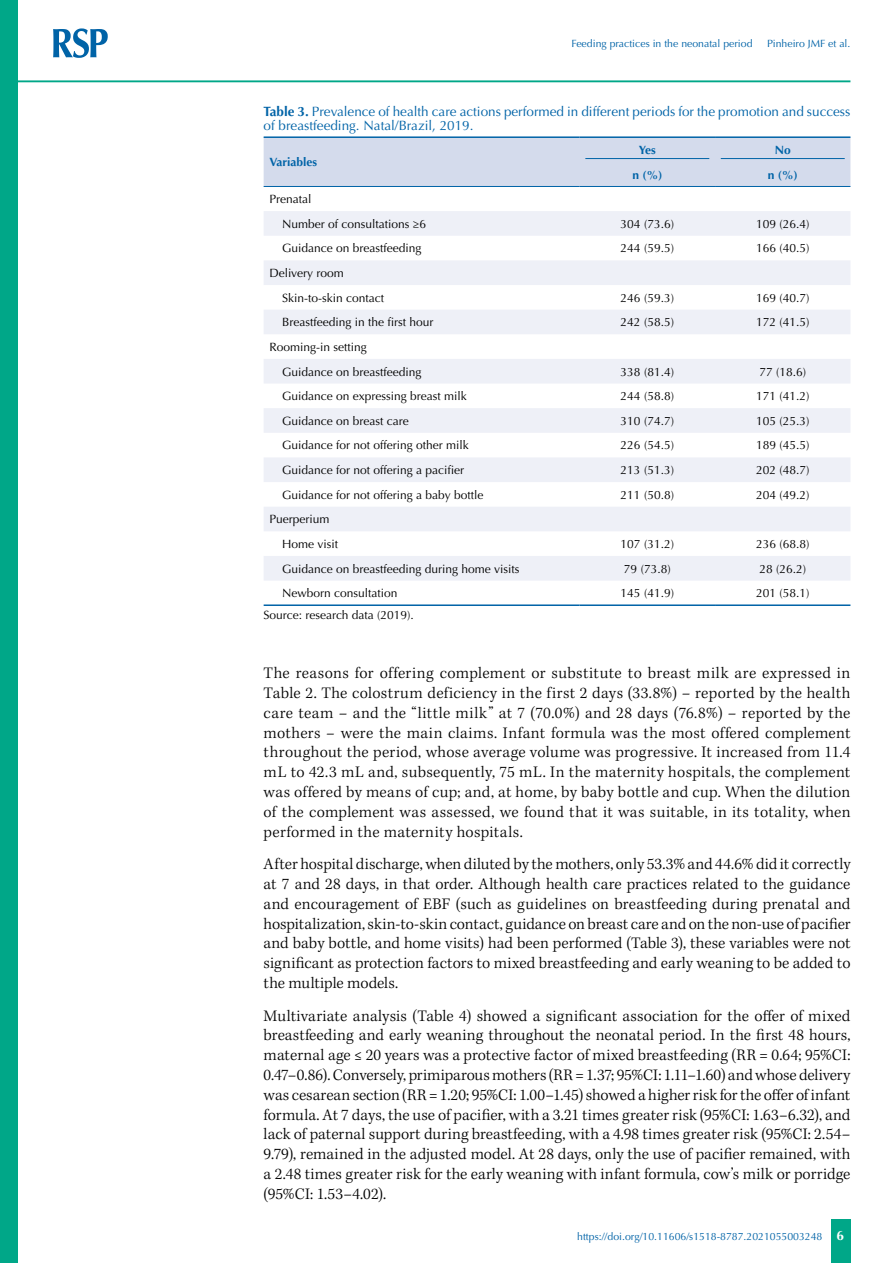
<style>
.page{position:relative;width:893px;height:1263px;background:#fff}
.page>*{position:absolute;margin:0;border:0;box-sizing:border-box;transform-origin:0 0}
.t1{font:300 16.5px/19.8px "Kepler Std";letter-spacing:.01em;color:#000;text-align:justify}
.t2{font:13.5px/14.2px "Optima LT Std";color:#0063a7}
.t3{font:700 13.5px "Optima LT Std";color:#fff}
.t4{font:12px/24.6px "Optima LT Std";color:#000}
.t5{font:700 12px "Optima LT Std";color:#0063a7}
.t6{font:10.5px "Optima LT Std";color:#0063a7}
.s1{font-weight:700}
</style>
<div class="page">
<div style="left:831px;top:1220px;width:20px;height:43px;background:#00a788"></div>
<div style="left:0;top:0;width:18px;height:1263px;background:#00a788"></div>
<svg style="left:53px;top:28px;width:55px;height:30px"></svg>
<hr style="left:18px;top:80px;width:832px;height:2px;background:#00a788">
<div style="left:264px;top:138px;width:586px;height:48px;background:#d4dbec"></div>
<svg style="left:264px;top:211px;width:586px;height:370px;fill:#eef0f7"></svg>
<hr style="left:264px;top:136px;width:316px;height:2px;background:#0063a7">
<hr style="left:580px;top:136px;width:135px;height:2px;background:#0063a7">
<hr style="left:715px;top:136px;width:135px;height:2px;background:#0063a7">
<hr style="left:264px;top:186px;width:316px;height:1px;background:#0063a7">
<hr style="left:580px;top:186px;width:135px;height:1px;background:#0063a7">
<hr style="left:715px;top:186px;width:135px;height:1px;background:#0063a7">
<hr style="left:264px;top:604px;width:316px;height:2px;background:#0063a7">
<hr style="left:580px;top:604px;width:135px;height:2px;background:#0063a7">
<hr style="left:715px;top:604px;width:135px;height:2px;background:#0063a7">
<hr style="left:585px;top:158px;width:124px;height:1px;background:#0063a7">
<hr style="left:721px;top:158px;width:124px;height:1px;background:#0063a7">
<p class="t6" style="left:572px;top:37px;width:182px">Feeding practices in the neonatal period</p>
<p class="t6" style="left:767px;top:37px;width:85px">Pinheiro JMF et al.</p>
<p class="t2" style="left:264px;top:105px;width:588px"><span class="s1">Table 3.</span> Prevalence of health care actions performed in different periods for the promotion and success of breastfeeding. Natal/Brazil, 2019.</p>
<p class="t5" style="left:269px;top:155px;width:49px">Variables</p>
<p class="t5" style="left:639px;top:143px;width:18px">Yes</p>
<p class="t5" style="left:775px;top:143px;width:18px">No</p>
<p class="t5" style="left:632px;top:167px;width:31px">n (%)</p>
<p class="t5" style="left:768px;top:167px;width:31px">n (%)</p>
<p class="t4" style="left:282px;top:187px;width:145px;text-indent:-13px">Prenatal<br>Number of consultations ≥6</p>
<p class="t4" style="left:621px;top:212px;width:55px">304 (73.6)</p>
<p class="t4" style="left:756px;top:212px;width:55px">109 (26.4)</p>
<p class="t4" style="left:282px;top:236px;width:141px">Guidance on breastfeeding</p>
<p class="t4" style="left:621px;top:236px;width:55px">244 (59.5)</p>
<p class="t4" style="left:756px;top:236px;width:55px">166 (40.5)</p>
<p class="t4" style="left:282px;top:261px;width:104px;text-indent:-13px">Delivery room<br>Skin-to-skin contact</p>
<p class="t4" style="left:621px;top:285px;width:55px">246 (59.3)</p>
<p class="t4" style="left:756px;top:285px;width:55px">169 (40.7)</p>
<p class="t4" style="left:282px;top:310px;width:153px">Breastfeeding in the first hour</p>
<p class="t4" style="left:621px;top:310px;width:55px">242 (58.5)</p>
<p class="t4" style="left:756px;top:310px;width:55px">172 (41.5)</p>
<p class="t4" style="left:282px;top:335px;width:141px;text-indent:-13px">Rooming-in setting<br>Guidance on breastfeeding</p>
<p class="t4" style="left:621px;top:359px;width:55px">338 (81.4)</p>
<p class="t4" style="left:759px;top:359px;width:48px">77 (18.6)</p>
<p class="t4" style="left:282px;top:384px;width:186px">Guidance on expressing breast milk</p>
<p class="t4" style="left:621px;top:384px;width:55px">244 (58.8)</p>
<p class="t4" style="left:756px;top:384px;width:55px">171 (41.2)</p>
<p class="t4" style="left:282px;top:409px;width:128px">Guidance on breast care</p>
<p class="t4" style="left:621px;top:409px;width:55px">310 (74.7)</p>
<p class="t4" style="left:756px;top:409px;width:55px">105 (25.3)</p>
<p class="t4" style="left:282px;top:433px;width:188px">Guidance for not offering other milk</p>
<p class="t4" style="left:621px;top:433px;width:55px">226 (54.5)</p>
<p class="t4" style="left:756px;top:433px;width:55px">189 (45.5)</p>
<p class="t4" style="left:282px;top:458px;width:184px">Guidance for not offering a pacifier</p>
<p class="t4" style="left:621px;top:458px;width:55px">213 (51.3)</p>
<p class="t4" style="left:756px;top:458px;width:55px">202 (48.7)</p>
<p class="t4" style="left:282px;top:482px;width:203px">Guidance for not offering a baby bottle</p>
<p class="t4" style="left:621px;top:482px;width:55px">211 (50.8)</p>
<p class="t4" style="left:756px;top:482px;width:55px">204 (49.2)</p>
<p class="t4" style="left:282px;top:507px;width:58px;text-indent:-13px">Puerperium<br>Home visit</p>
<p class="t4" style="left:621px;top:532px;width:55px">107 (31.2)</p>
<p class="t4" style="left:756px;top:532px;width:55px">236 (68.8)</p>
<p class="t4" style="left:282px;top:556px;width:239px">Guidance on breastfeeding during home visits</p>
<p class="t4" style="left:624px;top:556px;width:48px">79 (73.8)</p>
<p class="t4" style="left:759px;top:556px;width:48px">28 (26.2)</p>
<p class="t4" style="left:282px;top:581px;width:117px">Newborn consultation</p>
<p class="t4" style="left:621px;top:581px;width:55px">145 (41.9)</p>
<p class="t4" style="left:756px;top:581px;width:55px">201 (58.1)</p>
<p class="t4" style="left:264px;top:602px;width:152px">Source: research data (2019).</p>
<p class="t1" style="left:264px;top:664px;width:588px">The reasons for offering complement or substitute to breast milk are expressed in Table 2. The colostrum deficiency in the first 2 days (33.8%) – reported by the health care team – and the “little milk” at 7 (70.0%) and 28 days (76.8%) – reported by the mothers – were the main claims. Infant formula was the most offered complement throughout the period, whose average volume was progressive. It increased from 11.4 mL to 42.3 mL and, subsequently, 75 mL. In the maternity hospitals, the complement was offered by means of cup; and, at home, by baby bottle and cup. When the dilution of the complement was assessed, we found that it was suitable, in its totality, when performed in the maternity hospitals.</p>
<p class="t1" style="left:264px;top:855px;width:588px">After hospital discharge, when diluted by the mothers, only 53.3% and 44.6% did it correctly at 7 and 28 days, in that order. Although health care practices related to the guidance and encouragement of EBF (such as guidelines on breastfeeding during prenatal and hospitalization, skin-to-skin contact, guidance on breast care and on the non-use of pacifier and baby bottle, and home visits) had been performed (Table 3), these variables were not significant as protection factors to mixed breastfeeding and early weaning to be added to the multiple models.</p>
<p class="t1" style="left:264px;top:1006px;width:588px">Multivariate analysis (Table 4) showed a significant association for the offer of mixed breastfeeding and early weaning throughout the neonatal period. In the first 48 hours, maternal age ≤ 20 years was a protective factor of mixed breastfeeding (RR = 0.64; 95%CI:<br>0.47–0.86). Conversely, primiparous mothers (RR = 1.37; 95%CI: 1.11–1.60) and whose delivery was cesarean section (RR = 1.20; 95%CI: 1.00–1.45) showed a higher risk for the offer of infant formula. At 7 days, the use of pacifier, with a 3.21 times greater risk (95%CI: 1.63–6.32), and lack of paternal support during breastfeeding, with a 4.98 times greater risk (95%CI: 2.54– 9.79), remained in the adjusted model. At 28 days, only the use of pacifier remained, with a 2.48 times greater risk for the early weaning with infant formula, cow’s milk or porridge (95%CI: 1.53–4.02).</p>
<p class="t6" style="left:577px;top:1230px;width:247px">https://doi.org/10.11606/s1518-8787.2021055003248</p>
<p class="t3" style="left:836px;top:1228px;width:9px">6</p>
</div>
